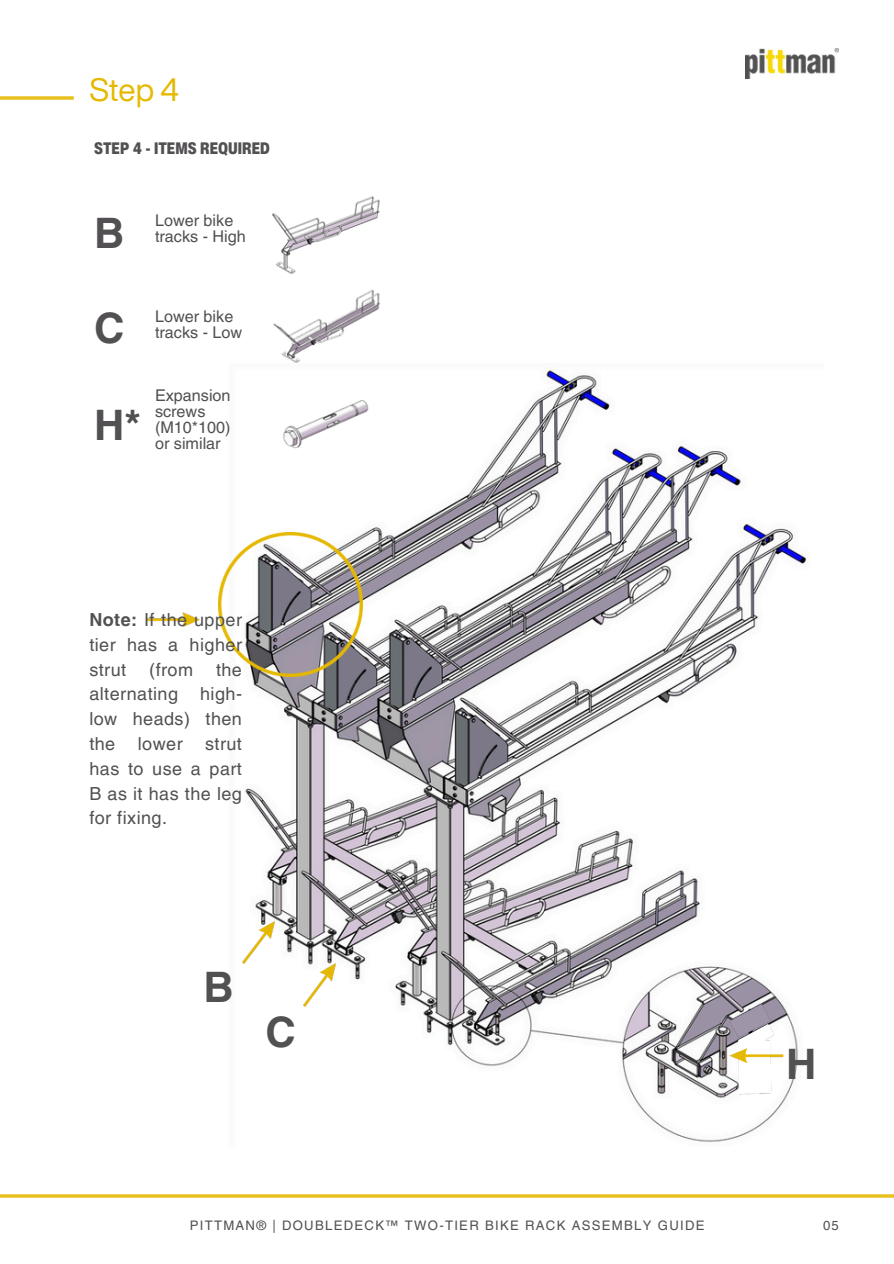
<style>
.page{position:relative;width:894px;height:1264px;background:#fff}
.page>*{position:absolute;margin:0;border:0;box-sizing:border-box;transform-origin:0 0}
.t1{font:700 42px "Helvetica LT Pro";color:#525052}
.t2{font:700 42px "Helvetica LT Pro";color:#525152}
.t3{font:31.5px "Helvetica Now Display";color:#e6b900}
.t4{font:18px/24.8px "Helvetica LT Pro";letter-spacing:.025em;color:#525152;text-align:justify}
.t5{font:16.2px/15.8px "Helvetica LT Pro";color:#525052}
.t6{font:900 condensed 16.2px "Helvetica Now Text";color:#525052}
.t7{font:13.2px "Helvetica LT Pro";letter-spacing:.1em;color:#525052}
.s1{font-weight:700}
</style>
<div class="page">
<img style="left:273px;top:289px;width:107px;height:74px">
<img style="left:272px;top:196px;width:108px;height:78px">
<img style="left:243px;top:369px;width:564px;height:773px">
<img style="left:0;top:97px;width:73px;height:2px">
<img style="left:146px;top:612px;width:53px;height:15px">
<img style="left:242px;top:921px;width:32px;height:42px">
<img style="left:218px;top:532px;width:144px;height:144px">
<img style="left:303px;top:963px;width:33px;height:43px">
<img style="left:722px;top:996px;width:68px;height:105px">
<img style="left:745px;top:48px;width:93px;height:31px">
<img style="left:281px;top:399px;width:90px;height:50px">
<img style="left:0;top:1194px;width:893px;height:3px">
<p class="t3" style="left:89px;top:66px;width:91px">Step 4</p>
<p class="t6" style="left:94px;top:136px;width:177px">STEP 4 - ITEMS REQUIRED</p>
<p class="t1" style="left:94px;top:217px;width:32px">B</p>
<p class="t5" style="left:155px;top:214px;width:92px">Lower bike tracks - High</p>
<p class="t1" style="left:94px;top:313px;width:32px">C</p>
<h3 class="t5" style="left:155px;top:310px;width:89px">Lower bike tracks - Low</h3>
<p class="t1" style="left:94px;top:410px;width:48px">H*</p>
<p class="t5" style="left:155px;top:389px;width:77px">Expansion screws (M10*100) or similar</p>
<p class="t4" style="left:89px;top:609px;width:154px"><span class="s1">Note:</span> If the upper tier has a higher strut</p>
<p class="t4" style="left:149px;top:658px;width:45px">(from</p>
<p class="t4" style="left:89px;top:658px;width:154px;text-indent:127px">the alternating high&shy;low heads) then the lower strut has to use a part B as it has the leg for fixing.</p>
<p class="t2" style="left:203px;top:971px;width:32px">B</p>
<h5 class="t2" style="left:265px;top:1016px;width:32px">C</h5>
<h1 class="t2" style="left:785px;top:1048px;width:32px">H</h1>
<p class="t7" style="left:190px;top:1220px;width:516px">PITTMAN® | DOUBLEDECK™ TWO-TIER BIKE RACK ASSEMBLY GUIDE</p>
<p class="t7" style="left:822px;top:1220px;width:17px">05</p>
</div>
